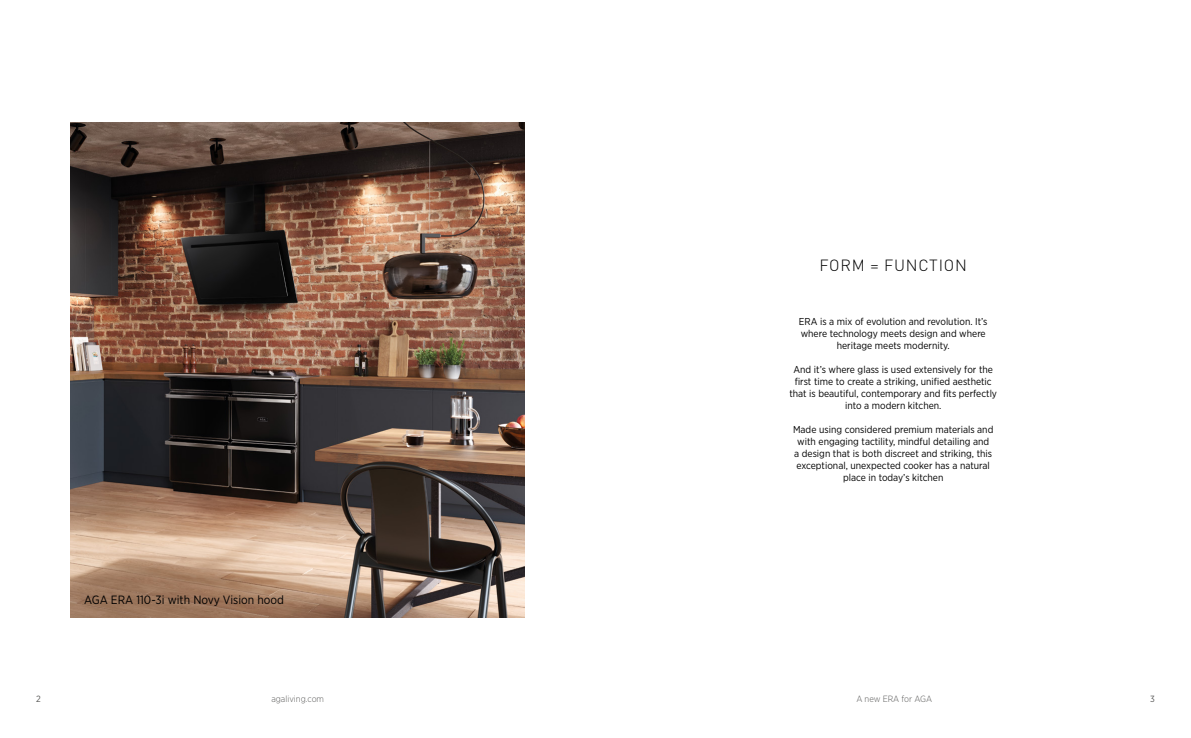
<style>
.page{position:relative;width:1191px;height:738px;background:#fff}
.page>*{position:absolute;margin:0;border:0;box-sizing:border-box;transform-origin:0 0}
.t1{font:300 16px "DIN Pro";letter-spacing:.05em;color:#000}
.t2{font:12px "Gotham Narrow";color:#000}
.t3{font:10px/12px "Gotham Narrow";color:#000;text-align:center}
.t4{font:300 9px "Gotham Narrow";color:#575756}
.t5{font:9px "Gotham Narrow";color:#575756}
</style>
<div class="page">
<img style="left:71px;top:122px;width:453px;height:495px">
<h1 class="t1" style="left:819px;top:254px;width:149px">FORM = FUNCTION</h1>
<p class="t2" style="left:84px;top:591px;width:201px">AGA ERA 110-3i with Novy Vision hood</p>
<p class="t3" style="left:799px;top:314px;width:190px">ERA is a mix of evolution and revolution. It’s where technology meets design and where heritage meets modernity.</p>
<p class="t3" style="left:789px;top:362px;width:209px">And it’s where glass is used extensively for the first time to create a striking, unified aesthetic that is beautiful, contemporary and fits perfectly into a modern kitchen.</p>
<p class="t3" style="left:793px;top:422px;width:202px">Made using considered premium materials and with engaging tactility, mindful detailing and<br>a design that is both discreet and striking, this exceptional, unexpected cooker has a natural place in today’s kitchen</p>
<p class="t5" style="left:36px;top:692px;width:6px">2</p>
<p class="t4" style="left:271px;top:692px;width:54px">agaliving.com</p>
<p class="t4" style="left:856px;top:693px;width:77px">A new ERA for AGA</p>
<p class="t5" style="left:1150px;top:692px;width:6px">3</p>
</div>
